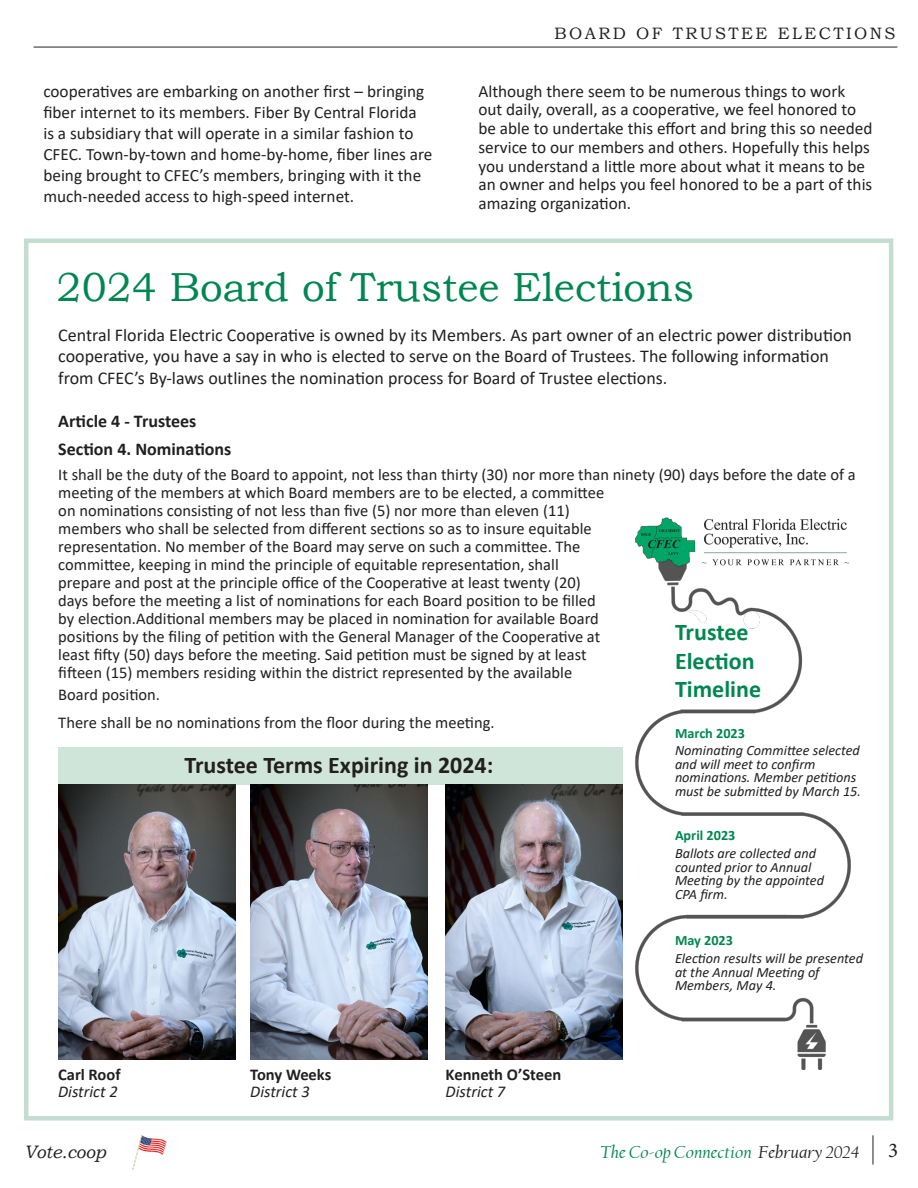
<style>
.page{position:relative;width:918px;height:1188px;background:#fff}
.page>*{position:absolute;margin:0;border:0;box-sizing:border-box;transform-origin:0 0}
.t1{font:40.5px "Bookman Old Style";color:#008751}
.t2{font:700 24px "Calibri";color:#231f20}
.t3{font:700 24px/28.5px "Calibri";color:#008751}
.t4{font:21px "Minion Pro";color:#231f20}
.t5{font:18px/21.8px "Calibri";color:#231f20}
.t6{font:700 18px "Calibri";color:#231f20}
.t7{font:italic 18px "Californian FB";color:#008751;scale:1.09 1}
.t8{font:italic 18px "Bookman Old Style";color:#231f20}
.t9{font:17.25px/18.8px "Calibri";color:#231f20}
.t10{font:16.5px/18px "Calibri";color:#231f20}
.t11{font:700 16.5px "Calibri";color:#231f20}
.t12{font:italic 16.5px "Calibri";color:#231f20}
.t13{font:16.5px "Bookman Old Style";letter-spacing:.15em;color:#231f20}
.t14{font:italic 14.25px/13.5px "Calibri";color:#231f20}
.t15{font:700 14.25px "Calibri";color:#008751}
.s1{color:#231f20}
</style>
<div class="page">
<div style="left:24px;top:238px;width:869px;height:882px;border:4px solid #c3ded0"></div>
<div style="left:58px;top:747px;width:565px;height:38px;background:#d0e5da"></div>
<img style="left:620px;top:517px;width:231px;height:553px">
<hr style="left:873px;top:1135px;width:1px;height:30px;background:#231f20">
<img style="left:132px;top:1135px;width:35px;height:35px">
<hr style="left:34px;top:47px;width:863px;height:1px;background:#231f20">
<img style="left:58px;top:785px;width:177px;height:275px">
<img style="left:250px;top:785px;width:178px;height:275px">
<img style="left:446px;top:785px;width:177px;height:275px">
<p class="t13" style="left:554px;top:22px;width:343px">BOARD OF TRUSTEE ELECTIONS</p>
<p class="t9" style="left:43px;top:80px;width:391px;line-height:21px">cooperatives are embarking on another first – bringing fiber internet to its members. Fiber By Central Florida<br>is a subsidiary that will operate in a similar fashion to CFEC. Town-by-town and home-by-home, fiber lines are being brought to CFEC’s members, bringing with it the much-needed access to high-speed internet.</p>
<p class="t9" style="left:478px;top:81px;width:396px">Although there seem to be numerous things to work out daily, overall, as a cooperative, we feel honored to be able to undertake this effort and bring this so needed service to our members and others. Hopefully this helps you understand a little more about what it means to be an owner and helps you feel honored to be a part of this amazing organization.</p>
<p class="t1" style="left:57px;top:260px;width:639px">2024 Board of Trustee Elections</p>
<p class="t5" style="left:58px;top:323px;width:795px">Central Florida Electric Cooperative is owned by its Members. As part owner of an electric power distribution cooperative, you have a say in who is elected to serve on the Board of Trustees. The following information from CFEC’s By-laws outlines the nomination process for Board of Trustee elections.</p>
<p class="t6" style="left:58px;top:408px;width:140px">Article 4 - Trustees</p>
<p class="t6" style="left:58px;top:437px;width:175px">Section 4. Nominations</p>
<p class="t10" style="left:58px;top:465px;width:799px">It shall be the duty of the Board to appoint, not less than thirty (30) nor more than ninety (90) days before the date of a meeting of the members at which Board members are to be elected, a committee<br>on nominations consisting of not less than five (5) nor more than eleven (11)<br>members who shall be selected from different sections so as to insure equitable<br>representation. No member of the Board may serve on such a committee. The<br>committee, keeping in mind the principle of equitable representation, shall<br>prepare and post at the principle office of the Cooperative at least twenty (20)<br>days before the meeting a list of nominations for each Board position to be filled<br>by election.Additional members may be placed in nomination for available Board<br>positions by the filing of petition with the General Manager of the Cooperative at<br>least fifty (50) days before the meeting. Said petition must be signed by at least<br>fifteen (15) members residing within the district represented by the available</p>
<p class="t10" style="left:58px;top:685px;width:103px">Board position.</p>
<p class="t10" style="left:58px;top:713px;width:438px">There shall be no nominations from the floor during the meeting.</p>
<p class="t3" style="left:675px;top:618px;width:88px">Trustee<br>Election<br>Timeline</p>
<p class="t15" style="left:675px;top:723px;width:72px">March 2023</p>
<p class="t14" style="left:675px;top:743px;width:188px">Nominating Committee selected and will meet to confirm nominations. Member petitions must be submitted by March 15.</p>
<p class="t2" style="left:184px;top:748px;width:311px">Trustee Terms Expiring in 2024:</p>
<p class="t11" style="left:58px;top:1063px;width:64px">Carl Roof</p>
<p class="t12" style="left:58px;top:1080px;width:61px">District 2</p>
<p class="t11" style="left:250px;top:1063px;width:83px">Tony Weeks</p>
<p class="t12" style="left:250px;top:1080px;width:61px">District 3</p>
<p class="t11" style="left:446px;top:1063px;width:117px">Kenneth O’Steen</p>
<p class="t12" style="left:446px;top:1080px;width:61px">District 7</p>
<p class="t15" style="left:675px;top:825px;width:62px">April 2023</p>
<p class="t14" style="left:675px;top:846px;width:151px">Ballots are collected and counted prior to Annual<br>Meeting by the appointed<br>CPA firm.</p>
<p class="t15" style="left:675px;top:931px;width:60px">May 2023</p>
<p class="t14" style="left:675px;top:951px;width:190px">Election results will be presented at the Annual Meeting of<br>Members, May 4.</p>
<p class="t8" style="left:24px;top:1140px;width:84px">Vote.coop</p>
<p class="t7" style="left:600px;top:1142px;width:239px">The Co-op Connection <span class="s1">February 2024</span></p>
<p class="t4" style="left:888px;top:1136px;width:12px">3</p>
</div>
